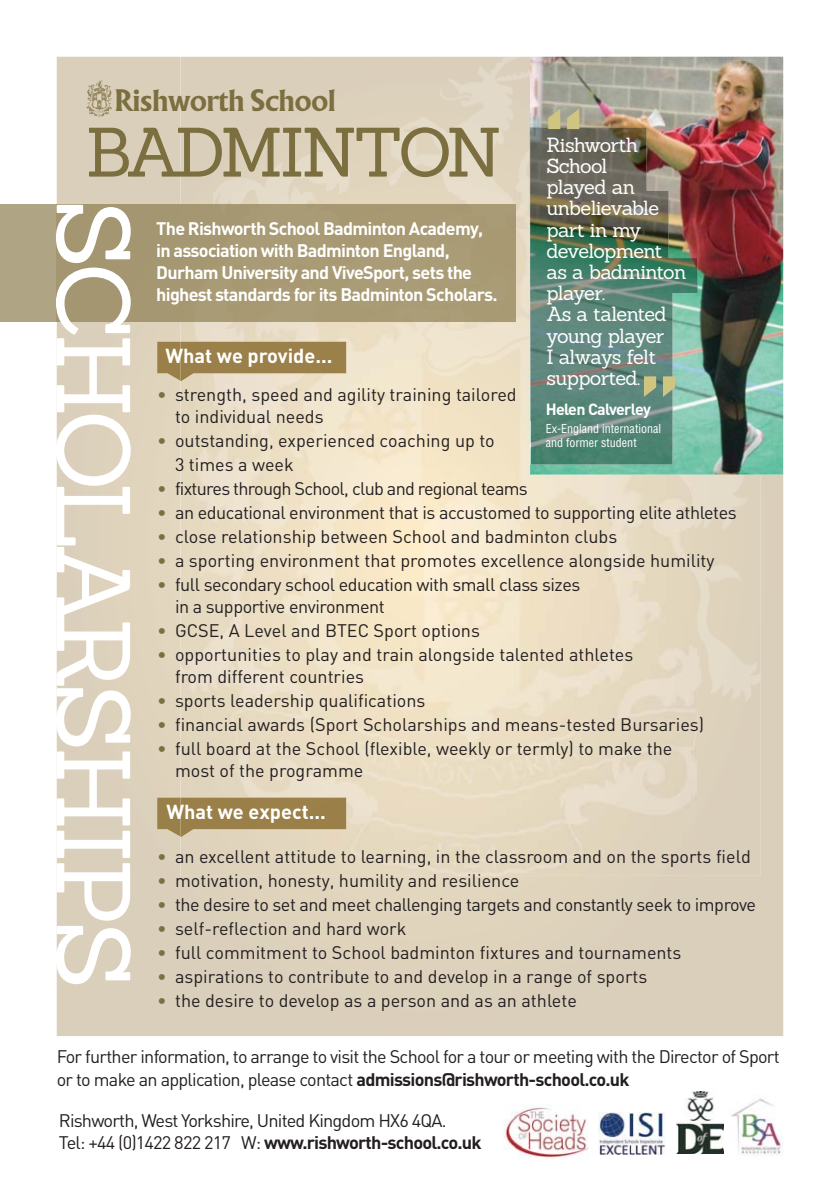
<style>
.page{position:relative;width:840px;height:1191px;background:#fff}
.page>*{position:absolute;margin:0;border:0;box-sizing:border-box;transform-origin:0 0}
.t1{font:102.2px "Sanchez";letter-spacing:-.06em;color:#fff}
.t2{font:700 90px "DIN";color:#cfc580}
.t3{font:68px "Sanchez";letter-spacing:-.075em;color:#7b6e3f}
.t4{font:700 28.6px "Flareserif 821 BT";letter-spacing:-.025em;color:#7b6e3f;scale:1.04 1}
.t5{font:20px/21.2px "Sanchez";letter-spacing:-.035em;color:#fff}
.t6{font:700 20px "DIN";color:#fff}
.t7{font:18px/22px "DIN";color:#231f20}
.t8{font:18px/22px "DIN";letter-spacing:-.025em;color:#231f20}
.t9{font:18px/22.2px "DIN";letter-spacing:-.04em;color:#231f20}
.t10{font:700 18px/22px "DIN";letter-spacing:-.04em;color:#fff}
.t11{font:18px/22px "DIN";letter-spacing:-.045em;color:#231f20}
.t12{font:700 16px "DIN";letter-spacing:-.04em;color:#fff}
.t13{font:condensed 12px/14.4px "Helvetica LT";color:#fff}
.s1{color:#7b6e3f}
.s2{font-weight:700}
</style>
<div class="page">
<div style="left:57px;top:57px;width:725px;height:979px;background:#dbcfbb"></div>
<img style="left:181px;top:56px;width:578px;height:1px">
<img style="left:180px;top:57px;width:350px;height:136px">
<img style="left:180px;top:193px;width:350px;height:273px">
<img style="left:180px;top:466px;width:579px;height:410px">
<img style="left:530px;top:57px;width:252px;height:417px">
<img style="left:85px;top:79px;width:28px;height:39px">
<div style="left:0;top:205px;width:57px;height:117px;background:#afa484"></div>
<div style="left:57px;top:205px;width:123px;height:117px;background:#a39670"></div>
<div style="left:180px;top:205px;width:335px;height:117px;background:#a89b75"></div>
<svg style="left:157px;top:342px;width:23px;height:39px"></svg>
<img style="left:180px;top:342px;width:166px;height:39px">
<svg style="left:157px;top:797px;width:23px;height:39px"></svg>
<img style="left:180px;top:797px;width:166px;height:40px">
<img style="left:529px;top:127px;width:1px;height:162px">
<img style="left:530px;top:127px;width:167px;height:337px">
<img style="left:598px;top:1112px;width:67px;height:42px">
<img style="left:731px;top:1098px;width:51px;height:58px">
<img style="left:504px;top:1104px;width:84px;height:55px">
<img style="left:676px;top:1091px;width:47px;height:62px">
<h3 class="t4" style="left:114px;top:83px;width:214px">Rishworth School</h3>
<h2 class="t2" style="left:541px;top:117px;width:45px">“</h2>
<h3 class="t3" style="left:86px;top:126px;width:417px">BADMINTON</h3>
<p class="t5" style="left:546px;top:136px;width:141px">Rishworth<br>School<br>played an unbelievable part in my development as a badminton player.<br>As a talented young player<br>I always felt supported.</p>
<h1 class="t1" style="left:132px;top:200px;width:790px;rotate:90deg">SCHOLARSHIPS</h1>
<p class="t10" style="left:156px;top:220px;width:342px">The Rishworth School Badminton Academy, in association with Badminton England, Durham University and ViveSport, sets the highest standards for its Badminton Scholars.</p>
<p class="t6" style="left:165px;top:348px;width:168px">What we provide...</p>
<p class="t7" style="left:175px;top:385px;width:343px;text-indent:-18px"><span class="s1">•</span> strength, speed and agility training tailored to individual needs</p>
<p class="t7" style="left:175px;top:430px;width:321px;line-height:24px;text-indent:-18px"><span class="s1">•</span> outstanding, experienced coaching up to<br>3 times a week</p>
<p class="t9" style="left:157px;top:479px;width:372px"><span class="s1">•</span> fixtures through School, club and regional teams</p>
<p class="t8" style="left:157px;top:503px;width:580px"><span class="s1">•</span> an educational environment that is accustomed to supporting elite athletes</p>
<p class="t7" style="left:157px;top:527px;width:461px"><span class="s1">•</span> close relationship between School and badminton clubs</p>
<p class="t7" style="left:157px;top:551px;width:558px"><span class="s1">•</span> a sporting environment that promotes excellence alongside humility</p>
<p class="t8" style="left:175px;top:575px;width:406px;text-indent:-18px"><span class="s1">•</span> full secondary school education with small class sizes in a supportive environment</p>
<p class="t7" style="left:157px;top:621px;width:324px"><span class="s1">•</span> GCSE, A Level and BTEC Sport options</p>
<p class="t7" style="left:175px;top:645px;width:459px;text-indent:-18px"><span class="s1">•</span> opportunities to play and train alongside talented athletes from different countries</p>
<p class="t7" style="left:157px;top:691px;width:269px"><span class="s1">•</span> sports leadership qualifications</p>
<p class="t7" style="left:157px;top:715px;width:548px"><span class="s1">•</span> financial awards (Sport Scholarships and means-tested Bursaries)</p>
<p class="t7" style="left:175px;top:739px;width:498px;text-indent:-18px"><span class="s1">•</span> full board at the School (flexible, weekly or termly) to make the most of the programme</p>
<p class="t6" style="left:166px;top:804px;width:161px">What we expect...</p>
<p class="t7" style="left:157px;top:847px;width:595px"><span class="s1">•</span> an excellent attitude to learning, in the classroom and on the sports field</p>
<p class="t7" style="left:157px;top:871px;width:363px"><span class="s1">•</span> motivation, honesty, humility and resilience</p>
<p class="t8" style="left:157px;top:895px;width:600px"><span class="s1">•</span> the desire to set and meet challenging targets and constantly seek to improve</p>
<p class="t7" style="left:157px;top:919px;width:251px"><span class="s1">•</span> self-reflection and hard work</p>
<p class="t7" style="left:157px;top:943px;width:525px"><span class="s1">•</span> full commitment to School badminton fixtures and tournaments</p>
<p class="t7" style="left:157px;top:967px;width:491px"><span class="s1">•</span> aspirations to contribute to and develop in a range of sports</p>
<p class="t7" style="left:157px;top:991px;width:421px"><span class="s1">•</span> the desire to develop as a person and as an athlete</p>
<h2 class="t2" style="left:680px;top:389px;width:45px;rotate:-180deg">“</h2>
<p class="t12" style="left:545px;top:404px;width:107px">Helen Calverley</p>
<p class="t13" style="left:545px;top:421px;width:117px">Ex-England international and former student</p>
<p class="t9" style="left:57px;top:1048px;width:724px">For further information, to arrange to visit the School for a tour or meeting with the Director of Sport or to make an application, please contact <span class="s2">admissions@rishworth-school.co.uk</span></p>
<p class="t11" style="left:59px;top:1111px;width:424px">Rishworth, West Yorkshire, United Kingdom HX6 4QA.<br>Tel: +44 (0)1422 822 217 W: <span class="s2">www.rishworth-school.co.uk</span></p>
</div>
